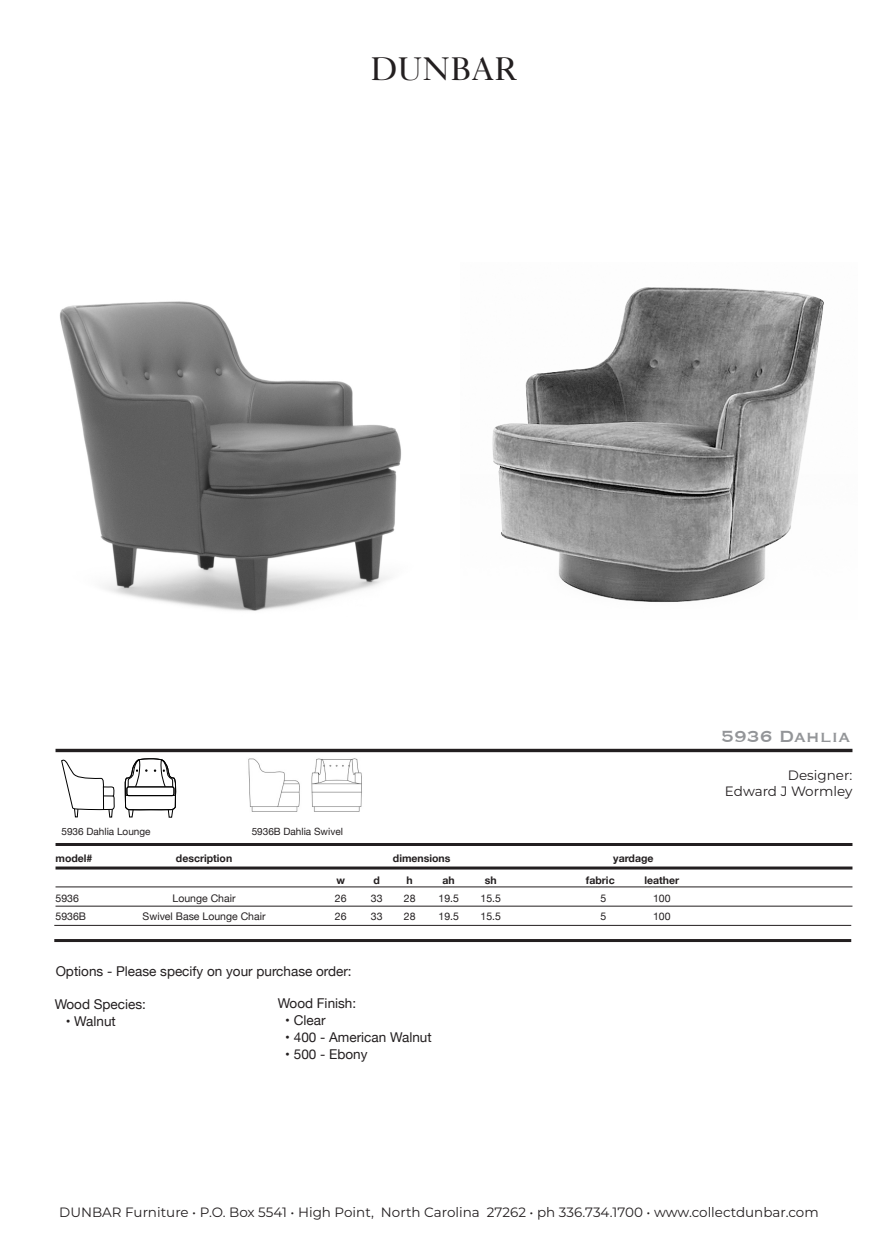
<style>
.page{position:relative;width:878px;height:1256px;background:#fff}
.page>*{position:absolute;margin:0;border:0;box-sizing:border-box;transform-origin:0 0}
.t1{font:32.7px "Caslon 540 LT Std";color:#231f20}
.t2{font:21px "Copperplate";color:#939598}
.t3{font:13.5px/16.2px "Montserrat";color:#231f20;text-align:right}
.t4{font:13.5px "Helvetica Neue";color:#231f20}
.t5{font:10.5px "Helvetica Neue";color:#231f20}
.t6{font:700 10.5px "Helvetica Neue";color:#231f20}
.t7{font:10.05px "Helvetica Neue";color:#231f20}
</style>
<div class="page">
<hr style="left:56px;top:886px;width:796px;height:1px;background:#231f20">
<hr style="left:56px;top:749px;width:796px;height:3px;background:#231f20">
<hr style="left:56px;top:843px;width:796px;height:3px;background:#231f20">
<hr style="left:56px;top:866px;width:796px;height:3px;background:#231f20">
<hr style="left:54px;top:939px;width:797px;height:3px;background:#231f20">
<hr style="left:56px;top:905px;width:796px;height:1px;background:#231f20">
<img style="left:248px;top:758px;width:114px;height:54px">
<hr style="left:54px;top:925px;width:797px;height:1px;background:#231f20">
<img style="left:492px;top:287px;width:332px;height:316px">
<img style="left:59px;top:301px;width:342px;height:310px">
<svg style="left:62px;top:759px;width:53px;height:58px"></svg>
<svg style="left:124px;top:758px;width:52px;height:59px"></svg>
<hr style="left:125px;top:795px;width:50px;height:1px;background:#000">
<div style="left:127px;top:787px;width:47px;height:8px;background:#fff;border-radius:2px"></div>
<div style="left:127px;top:786px;width:47px;height:10px;border:1px solid #000;border-radius:2px"></div>
<h1 class="t1" style="left:370px;top:49px;width:149px">DUNBAR</h1>
<p class="t7" style="left:61px;top:824px;width:91px">5936 Dahlia Lounge</p>
<p class="t7" style="left:252px;top:824px;width:93px">5936B Dahlia Swivel</p>
<p class="t6" style="left:56px;top:849px;width:38px">model#</p>
<p class="t6" style="left:176px;top:849px;width:58px">description</p>
<p class="t6" style="left:393px;top:849px;width:59px">dimensions</p>
<p class="t6" style="left:613px;top:849px;width:42px">yardage</p>
<p class="t6" style="left:336px;top:872px;width:10px">w</p>
<p class="t6" style="left:373px;top:872px;width:8px">d</p>
<p class="t6" style="left:406px;top:872px;width:8px">h</p>
<p class="t6" style="left:442px;top:872px;width:14px">ah</p>
<p class="t6" style="left:485px;top:872px;width:13px">sh</p>
<p class="t6" style="left:586px;top:872px;width:30px">fabric</p>
<p class="t6" style="left:644px;top:872px;width:36px">leather</p>
<p class="t5" style="left:56px;top:890px;width:25px">5936</p>
<p class="t5" style="left:172px;top:890px;width:65px">Lounge Chair</p>
<p class="t5" style="left:335px;top:890px;width:13px">26</p>
<p class="t5" style="left:371px;top:890px;width:13px">33</p>
<p class="t5" style="left:404px;top:890px;width:13px">28</p>
<p class="t5" style="left:438px;top:890px;width:22px">19.5</p>
<p class="t5" style="left:480px;top:890px;width:22px">15.5</p>
<p class="t5" style="left:600px;top:890px;width:7px">5</p>
<p class="t5" style="left:653px;top:890px;width:19px">100</p>
<p class="t5" style="left:56px;top:908px;width:32px">5936B</p>
<p class="t5" style="left:143px;top:908px;width:124px">Swivel Base Lounge Chair</p>
<p class="t5" style="left:335px;top:908px;width:13px">26</p>
<p class="t5" style="left:371px;top:908px;width:13px">33</p>
<p class="t5" style="left:404px;top:908px;width:13px">28</p>
<p class="t5" style="left:438px;top:908px;width:22px">19.5</p>
<p class="t5" style="left:480px;top:908px;width:22px">15.5</p>
<p class="t5" style="left:600px;top:908px;width:7px">5</p>
<p class="t5" style="left:653px;top:908px;width:19px">100</p>
<p class="t4" style="left:56px;top:961px;width:297px">Options - Please specify on your purchase order:</p>
<p class="t4" style="left:55px;top:994px;width:93px">Wood Species:</p>
<p class="t4" style="left:66px;top:1011px;width:52px">• Walnut</p>
<p class="t4" style="left:278px;top:993px;width:80px">Wood Finish:</p>
<p class="t4" style="left:285px;top:1010px;width:42px">• Clear</p>
<p class="t4" style="left:285px;top:1027px;width:148px">• 400 - American Walnut</p>
<p class="t4" style="left:285px;top:1044px;width:84px">• 500 - Ebony</p>
<p class="t2" style="left:721px;top:722px;width:130px">5936 Dahlia</p>
<p class="t3" style="left:725px;top:766px;width:129px">Designer:<br>Edward J Wormley</p>
<p class="t3" style="left:59px;top:1203px;width:761px">DUNBAR Furniture • P.O. Box 5541 • High Point, North Carolina 27262 • ph 336.734.1700 • www.collectdunbar.com</p>
</div>
